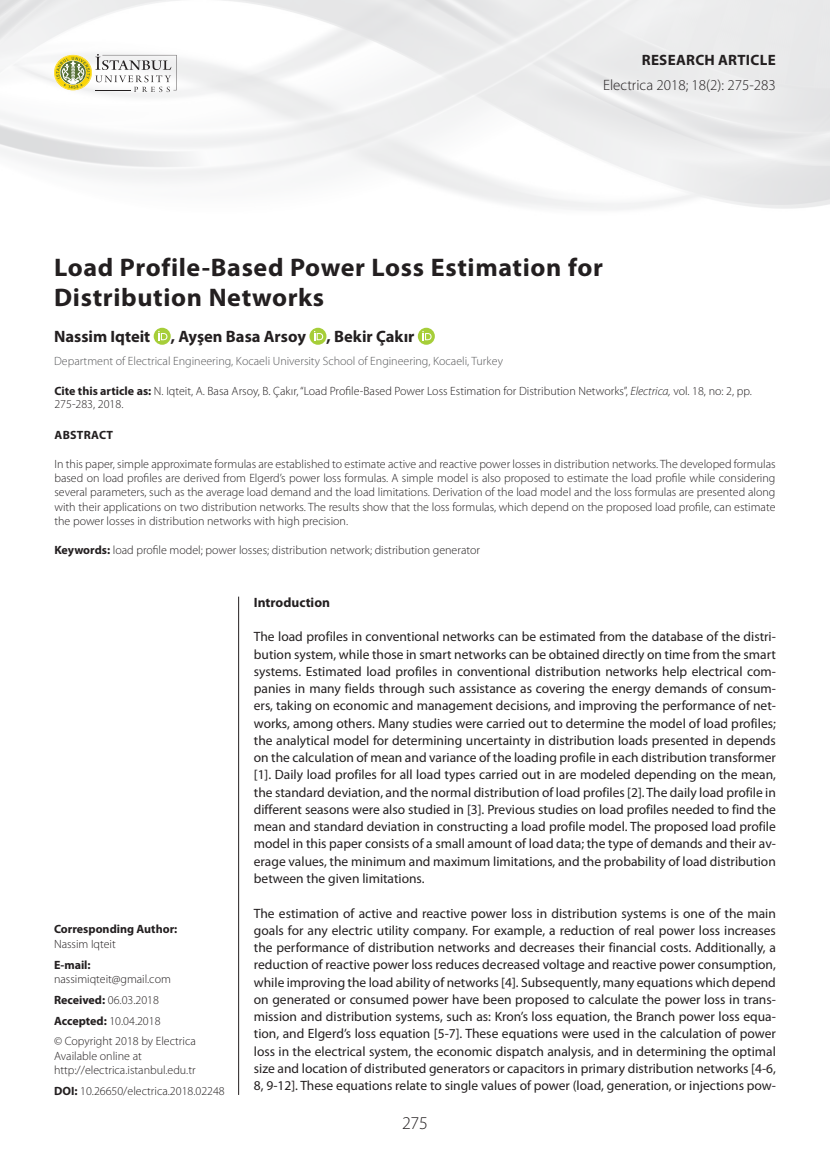
<style>
.page{position:relative;width:830px;height:1149px;background:#fff}
.page>*{position:absolute;margin:0;border:0;box-sizing:border-box;transform-origin:0 0}
.t1{font:700 25.5px "Myriad Pro";letter-spacing:.025em;color:#231f20}
.t2{font:300 18px "Myriad Pro";color:#231f20}
.t3{font:700 16.5px "Myriad Pro";color:#231f20}
.t4{font:300 15px "Myriad Pro";color:#231f20}
.t5{font:700 15px "Myriad Pro";letter-spacing:.02em;color:#231f20}
.t6{font:13.5px/17.2px "Myriad Pro";color:#231f20;text-align:justify}
.Affiliation{font:700 13.5px "Myriad Pro";color:#231f20}
.t7{font:300 12px/14.4px "Myriad Pro";color:#231f20}
.t8{font:300 12px "Myriad Pro";color:#57585a}
.t9{font:700 12px/14.4px "Myriad Pro";color:#231f20}
.t10{font:700 12px "Myriad Pro";letter-spacing:.02em;color:#231f20}
.s1{font-weight:700}
.s2{font-style:italic}
.s3{font-weight:300}
</style>
<div class="page">
<svg style="left:154px;top:327px;width:17px;height:17px"></svg>
<svg style="left:158px;top:331px;width:9px;height:9px"></svg>
<svg style="left:309px;top:327px;width:17px;height:17px"></svg>
<svg style="left:314px;top:331px;width:9px;height:9px"></svg>
<svg style="left:417px;top:327px;width:17px;height:17px"></svg>
<svg style="left:422px;top:331px;width:9px;height:9px"></svg>
<hr style="left:238px;top:596px;width:1px;height:498px;background:#231f20">
<svg style="left:54px;top:54px;width:122px;height:38px"></svg>
<p class="t5" style="left:641px;top:50px;width:135px">RESEARCH ARTICLE</p>
<p class="t4" style="left:602px;top:76px;width:174px">Electrica 2018; 18(2): 275-283</p>
<p class="t1" style="left:54px;top:251px;width:550px">Load Profile-Based Power Loss Estimation for</p>
<p class="t1" style="left:54px;top:281px;width:271px">Distribution Networks</p>
<p class="t3" style="left:54px;top:325px;width:362px">Nassim Iqteit , Ayşen Basa Arsoy , Bekir Çakır</p>
<p class="t8" style="left:54px;top:353px;width:450px">Department of Electrical Engineering, Kocaeli University School of Engineering, Kocaeli, Turkey</p>
<p class="t7" style="left:54px;top:384px;width:698px;line-height:13.5px"><span class="s1">Cite this article as:</span> N. Iqteit, A. Basa Arsoy, B. Çakır, “Load Profile-Based Power Loss Estimation for Distribution Networks”, <span class="s2">Electrica,</span> vol. 18, no: 2, pp.<br>275-283, 2018.</p>
<p class="t10" style="left:54px;top:427px;width:60px">ABSTRACT</p>
<p class="t7" style="left:54px;top:456px;width:722px;text-align:justify">In this paper, simple approximate formulas are established to estimate active and reactive power losses in distribution networks. The developed formulas based on load profiles are derived from Elgerd’s power loss formulas. A simple model is also proposed to estimate the load profile while considering several parameters, such as the average load demand and the load limitations. Derivation of the load model and the loss formulas are presented along with their applications on two distribution networks. The results show that the loss formulas, which depend on the proposed load profile, can estimate the power losses in distribution networks with high precision.</p>
<p class="t7" style="left:54px;top:542px;width:427px"><span class="s1">Keywords:</span> load profile model; power losses; distribution network; distribution generator</p>
<p class="t9" style="left:54px;top:921px;width:125px">Corresponding Author:<br><span class="s3">Nassim Iqteit</span></p>
<p class="t7" style="left:54px;top:956px;width:118px"><span class="s1">E-mail: </span>nassimiqteit@gmail.com</p>
<p class="t7" style="left:54px;top:992px;width:106px"><span class="s1">Received:</span> 06.03.2018</p>
<p class="t7" style="left:54px;top:1012px;width:108px"><span class="s1">Accepted:</span> 10.04.2018</p>
<p class="t7" style="left:54px;top:1033px;width:143px">© Copyright 2018 by Electrica<br>Available online at http://electrica.istanbul.edu.tr</p>
<p class="t7" style="left:54px;top:1083px;width:172px"><span class="s1">DOI:</span> 10.26650/electrica.2018.02248</p>
<p class="Affiliation" style="left:254px;top:593px;width:78px">Introduction</p>
<p class="t6" style="left:254px;top:627px;width:523px">The load profiles in conventional networks can be estimated from the database of the distri&shy;bution system, while those in smart networks can be obtained directly on time from the smart systems. Estimated load profiles in conventional distribution networks help electrical com&shy;panies in many fields through such assistance as covering the energy demands of consum&shy;ers, taking on economic and management decisions, and improving the performance of net&shy;works, among others. Many studies were carried out to determine the model of load profiles; the analytical model for determining uncertainty in distribution loads presented in depends on the calculation of mean and variance of the loading profile in each distribution transformer [1]. Daily load profiles for all load types carried out in are modeled depending on the mean, the standard deviation, and the normal distribution of load profiles [2]. The daily load profile in different seasons were also studied in [3]. Previous studies on load profiles needed to find the mean and standard deviation in constructing a load profile model. The proposed load profile model in this paper consists of a small amount of load data; the type of demands and their av&shy;erage values, the minimum and maximum limitations, and the probability of load distribution between the given limitations.</p>
<p class="t6" style="left:254px;top:903px;width:523px">The estimation of active and reactive power loss in distribution systems is one of the main goals for any electric utility company. For example, a reduction of real power loss increases the performance of distribution networks and decreases their financial costs. Additionally, a reduction of reactive power loss reduces decreased voltage and reactive power consumption, while improving the load ability of networks [4]. Subsequently, many equations which depend on generated or consumed power have been proposed to calculate the power loss in trans&shy;mission and distribution systems, such as: Kron’s loss equation, the Branch power loss equa&shy;tion, and Elgerd’s loss equation [5-7]. These equations were used in the calculation of power loss in the electrical system, the economic dispatch analysis, and in determining the optimal size and location of distributed generators or capacitors in primary distribution networks [4-6, 8, 9-12]. These equations relate to single values of power (load, generation, or injections pow-</p>
<h2 class="t2" style="left:402px;top:1111px;width:27px">275</h2>
</div>
